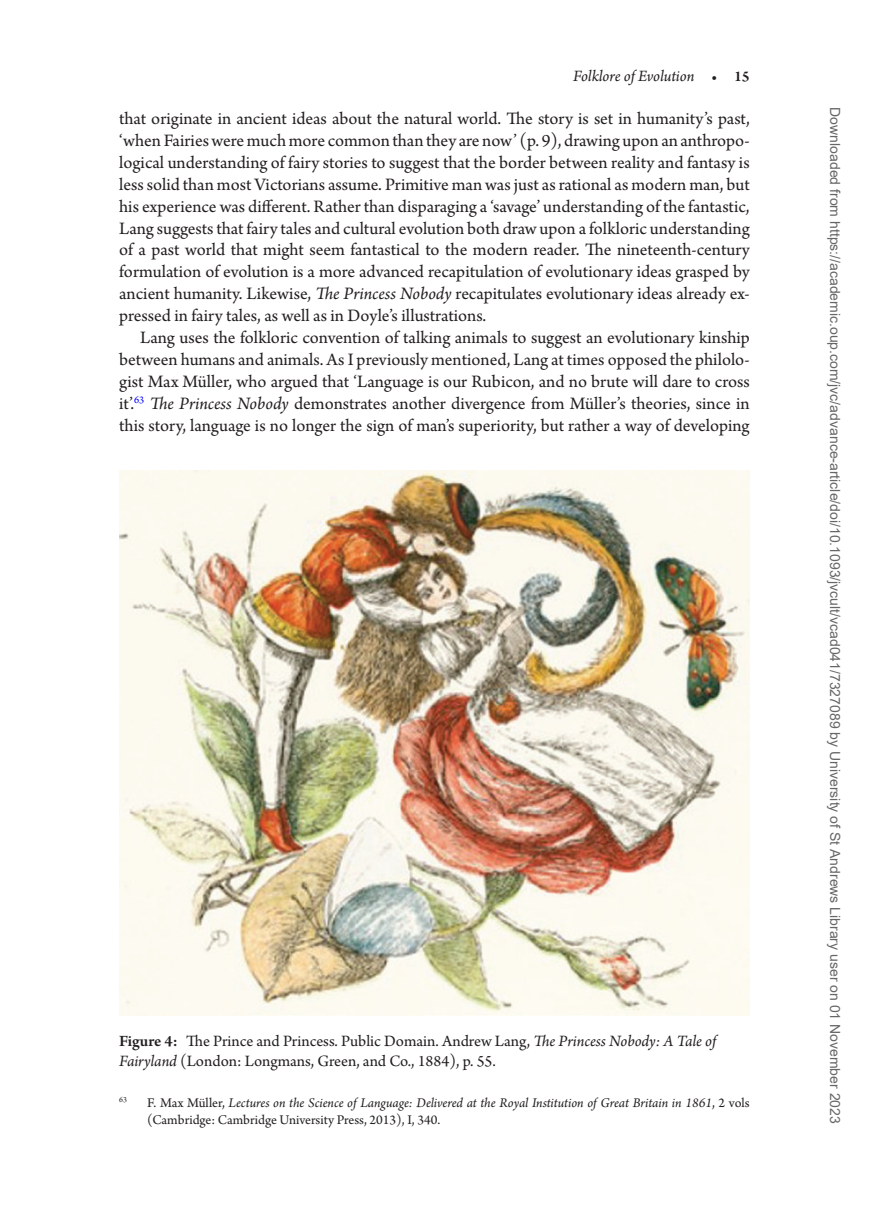
<style>
.page{position:relative;width:869px;height:1231px;background:#fff}
.page>*{position:absolute;margin:0;border:0;box-sizing:border-box;transform-origin:0 0}
.t1{font:18.38px/21.9px "Arno Pro";color:#231f20;text-align:justify}
.t2{font:16.62px/19.2px "Arno Pro";color:#231f20}
.t3{font:italic 16.62px "Arno Pro";letter-spacing:-.005em;color:#231f20}
.t4{font:italic 14px/17.5px "Arno Pro";letter-spacing:-.005em;color:#231f20}
.t5{font:14px "Arial";color:#666}
.t6{font:8.22px "Arno Pro";color:#231f20}
.s1{font-weight:600;font-style:normal;font-size:15.75px}
.s2{font-style:italic}
.s3{font-weight:600}
.s4{font-style:normal}
</style>
<div class="page">
<img style="left:119px;top:470px;width:630px;height:545px">
<p class="t3" style="left:573px;top:67px;width:178px">Folklore of Evolution <span class="s1">• 15</span></p>
<p class="t1" style="left:119px;top:109px;width:632px">that originate in ancient ideas about the natural world. The story is set in humanity’s past, ‘when Fairies were much more common than they are now’ (p. 9), drawing upon an anthropo&shy;logical understanding of fairy stories to suggest that the border between reality and fantasy is less solid than most Victorians assume. Primitive man was just as rational as modern man, but his experience was different. Rather than disparaging a ‘savage’ understanding of the fantastic, Lang suggests that fairy tales and cultural evolution both draw upon a folkloric understanding of a past world that might seem fantastical to the modern reader. The nineteenth-century formulation of evolution is a more advanced recapitulation of evolutionary ideas grasped by ancient humanity. Likewise, <span class="s2">The Princess Nobody</span> recapitulates evolutionary ideas already ex&shy;pressed in fairy tales, as well as in Doyle’s illustrations.</p>
<p class="t1" style="left:119px;top:327px;width:632px;text-indent:21px">Lang uses the folkloric convention of talking animals to suggest an evolutionary kinship between humans and animals. As I previously mentioned, Lang at times opposed the philolo&shy;gist Max Müller, who argued that ‘Language is our Rubicon, and no brute will dare to cross it’.<sup>63</sup> <span class="s2">The Princess Nobody</span> demonstrates another divergence from Müller’s theories, since in this story, language is no longer the sign of man’s superiority, but rather a way of developing</p>
<p class="t2" style="left:119px;top:1032px;width:598px"><span class="s3">Figure 4:</span> The Prince and Princess. Public Domain. Andrew Lang, <span class="s2">The Princess Nobody: A Tale of<br>Fairyland</span> (London: Longmans, Green, and Co., 1884), p. 55.</p>
<p class="t6" style="left:119px;top:1094px;width:9px">63</p>
<p class="t4" style="left:147px;top:1094px;width:603px"><span class="s4">F. Max Müller,</span> Lectures on the Science of Language: Delivered at the Royal Institution of Great Britain in 1861<span class="s4">, 2 vols (Cambridge: Cambridge University Press, 2013), I, 340.</span></p>
<p class="t5" style="left:839px;top:107px;width:1017px;rotate:90deg">Downloaded from https://academic.oup.com/jvc/advance-article/doi/10.1093/jvcult/vcad041/7327089 by University of St Andrews Library user on 01 November 2023</p>
</div>
